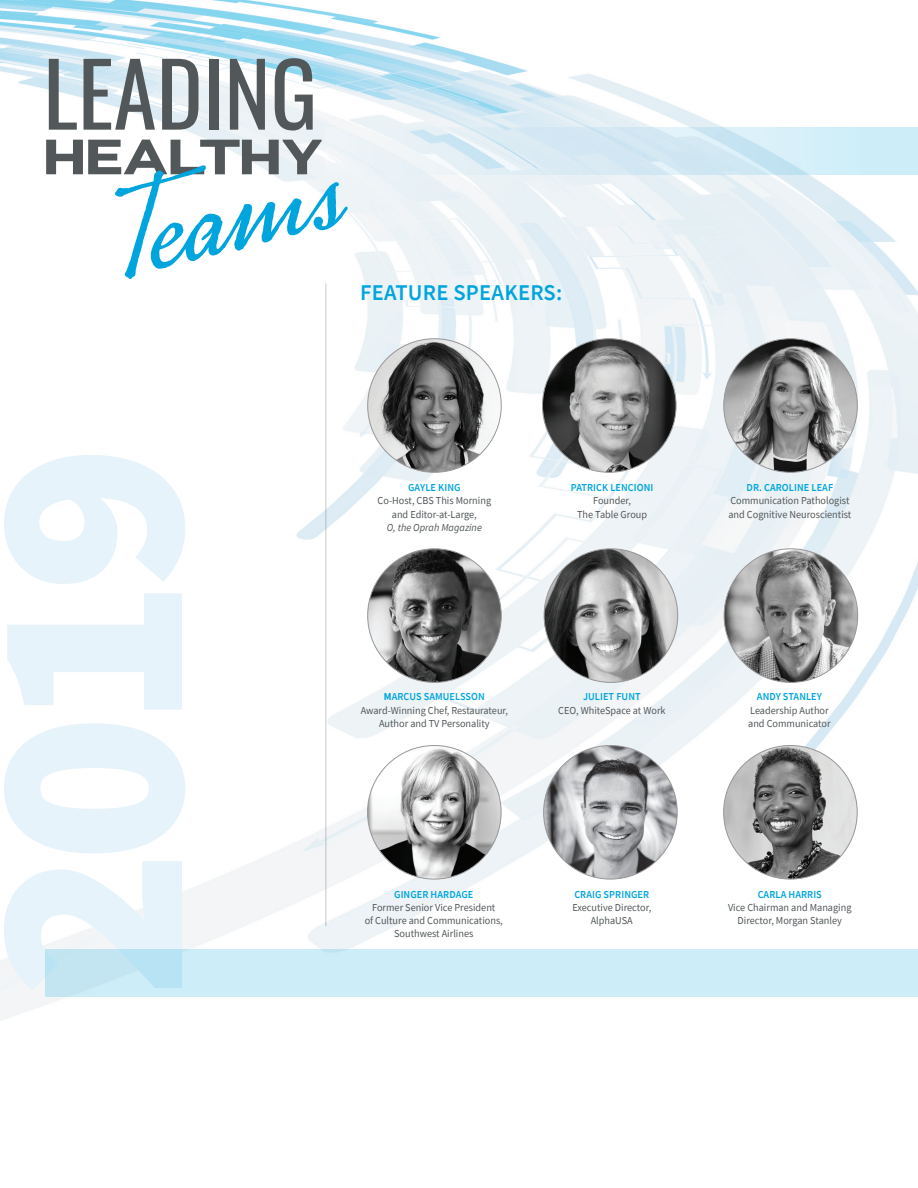
<style>
.page{position:relative;width:918px;height:1188px;background:#fff}
.page>*{position:absolute;margin:0;border:0;box-sizing:border-box;transform-origin:0 0}
.t1{font:900 275.55px "Source Sans Pro";color:#e6f3fa}
.t2{font:600 22.5px "Source Sans Pro";letter-spacing:.01em;color:#00a5dd}
.t3{font:10.65px/13.4px "Source Sans Pro";color:#525759;text-align:center;scale:.96 1}
.t4{font:600 10.65px "Source Sans Pro";letter-spacing:.005em;color:#00a5dd;scale:.96 1}
.t5{font:italic 10.65px "Source Sans Pro";color:#525759;scale:.96 1}
.s1{font-weight:700;color:#00a5dd}
.s2{font-weight:600;color:#00a5dd}
</style>
<div class="page">
<img style="left:0;top:0;width:918px;height:1021px">
<svg style="left:325px;top:127px;width:593px;height:47px;background:#d8ecf5"></svg>
<div style="left:46px;top:950px;width:872px;height:47px;background:#cdedf8"></div>
<svg style="left:49px;top:59px;width:28px;height:71px"></svg>
<svg style="left:84px;top:59px;width:71px;height:71px"></svg>
<svg style="left:162px;top:59px;width:36px;height:71px;background:#8f9598"></svg>
<div style="left:209px;top:59px;width:9px;height:71px;background:#525759"></div>
<svg style="left:230px;top:59px;width:35px;height:71px;background:#8e9497"></svg>
<svg style="left:275px;top:58px;width:38px;height:73px"></svg>
<svg style="left:46px;top:140px;width:302px;height:139px"></svg>
<hr style="left:325px;top:284px;width:2px;height:642px;background:#525759">
<img style="left:368px;top:339px;width:133px;height:133px;border-radius:67px">
<img style="left:543px;top:339px;width:133px;height:133px;border-radius:67px">
<img style="left:724px;top:339px;width:133px;height:133px;border-radius:67px">
<img style="left:368px;top:549px;width:133px;height:133px;border-radius:67px">
<img style="left:544px;top:549px;width:134px;height:133px;border-radius:67px">
<img style="left:724px;top:549px;width:134px;height:133px;border-radius:67px">
<img style="left:368px;top:746px;width:133px;height:133px;border-radius:67px">
<img style="left:544px;top:746px;width:133px;height:133px;border-radius:66px">
<img style="left:724px;top:746px;width:133px;height:133px;border-radius:67px">
<h1 class="t1" style="left:-100px;top:998px;width:555px;rotate:-90deg">2019</h1>
<h2 class="t2" style="left:360px;top:278px;width:204px">FEATURE SPEAKERS:</h2>
<p class="t4" style="left:408px;top:481px;width:56px">GAYLE KING</p>
<p class="t3" style="left:378px;top:494px;width:120px">Co-Host, CBS This Morning and Editor-at-Large,</p>
<p class="t5" style="left:387px;top:521px;width:101px">O, the Oprah Magazine</p>
<p class="t4" style="left:571px;top:481px;width:87px">PATRICK LENCIONI</p>
<p class="t3" style="left:577px;top:494px;width:74px">Founder,<br>The Table Group</p>
<p class="t4" style="left:747px;top:481px;width:92px">DR. CAROLINE LEAF</p>
<p class="t3" style="left:728px;top:494px;width:130px;text-align:left">Communication Pathologist and Cognitive Neuroscientist</p>
<p class="t3" style="left:361px;top:690px;width:155px"><span class="s1">M</span><span class="s2">ARCUS SAMUELSSON<br></span>Award-Winning Chef, Restaurateur,<br>Author and TV Personality</p>
<p class="t4" style="left:583px;top:690px;width:62px">JULIET FUNT</p>
<p class="t3" style="left:558px;top:703px;width:113px">CEO, WhiteSpace at Work</p>
<p class="t4" style="left:757px;top:690px;width:69px">ANDY STANLEY</p>
<p class="t3" style="left:748px;top:703px;width:87px;text-align:left">Leadership Author and Communicator</p>
<p class="t4" style="left:394px;top:887px;width:84px">GINGER HARDAGE</p>
<p class="t3" style="left:365px;top:901px;width:145px">Former Senior Vice President<br>of Culture and Communications,<br>Southwest Airlines</p>
<p class="t4" style="left:574px;top:887px;width:79px">CRAIG SPRINGER</p>
<p class="t3" style="left:572px;top:901px;width:84px">Executive Director,<br>AlphaUSA</p>
<p class="t4" style="left:758px;top:887px;width:68px">CARLA HARRIS</p>
<p class="t3" style="left:728px;top:901px;width:130px">Vice Chairman and Managing<br>Director, Morgan Stanley</p>
</div>
